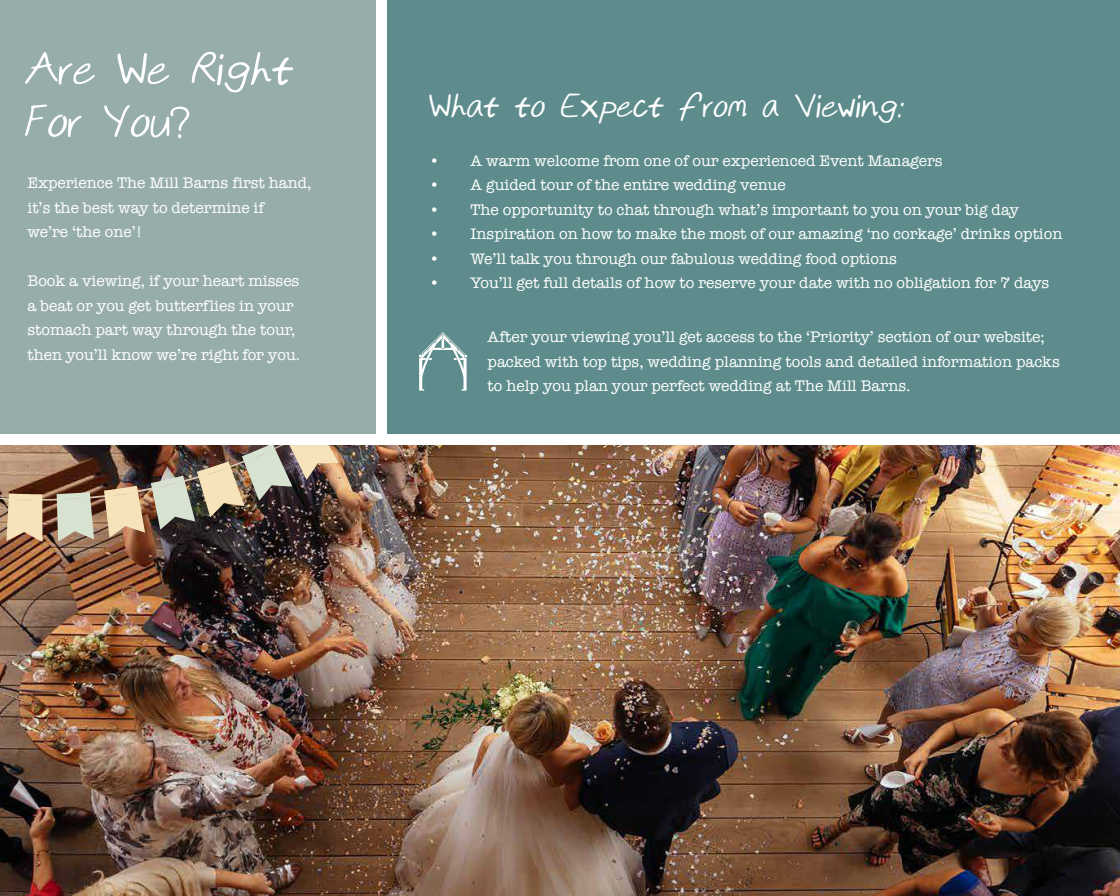
<style>
.page{position:relative;width:1120px;height:896px;background:#5e8c8c}
.page>*{position:absolute;margin:0;border:0;box-sizing:border-box;transform-origin:0 0}
.t1{font:700 51.19px/52.5px "kristenshand";color:#fff}
.t2{font:700 37.19px "kristenshand";color:#fff}
.t3{font:15.75px/24.5px "American Typewriter";color:#fff}
</style>
<div class="page">
<img style="left:0;top:445px;width:1120px;height:451px">
<img style="left:0;top:445px;width:340px;height:97px">
<div style="left:0;top:0;width:376px;height:439px;background:#97adac"></div>
<div style="left:0;top:434px;width:1120px;height:11px;background:#fff"></div>
<div style="left:376px;top:0;width:11px;height:440px;background:#fff"></div>
<svg style="left:419px;top:332px;width:48px;height:59px"></svg>
<h1 class="t1" style="left:24px;top:46px;width:271px">Are We Right<br>For You?</h1>
<p class="t3" style="left:27px;top:170px;width:286px">Experience The Mill Barns first hand, it’s the best way to determine if<br>we’re ‘the one’!</p>
<p class="t3" style="left:27px;top:268px;width:274px">Book a viewing, if your heart misses a beat or you get butterflies in your stomach part way through the tour, then you’ll know we’re right for you.</p>
<h2 class="t2" style="left:429px;top:92px;width:476px">What to Expect from a Viewing:</h2>
<p class="t3" style="left:429px;top:148px;width:515px">• A warm welcome from one of our experienced Event Managers</p>
<p class="t3" style="left:429px;top:172px;width:358px">• A guided tour of the entire wedding venue</p>
<p class="t3" style="left:429px;top:197px;width:591px">• The opportunity to chat through what’s important to you on your big day</p>
<p class="t3" style="left:429px;top:221px;width:635px">• Inspiration on how to make the most of our amazing ‘no corkage’ drinks option</p>
<p class="t3" style="left:429px;top:246px;width:469px">• We’ll talk you through our fabulous wedding food options</p>
<p class="t3" style="left:429px;top:270px;width:622px">• You’ll get full details of how to reserve your date with no obligation for 7 days</p>
<p class="t3" style="left:488px;top:324px;width:574px">After your viewing you’ll get access to the ‘Priority’ section of our website; packed with top tips, wedding planning tools and detailed information packs to help you plan your perfect wedding at The Mill Barns.</p>
</div>
